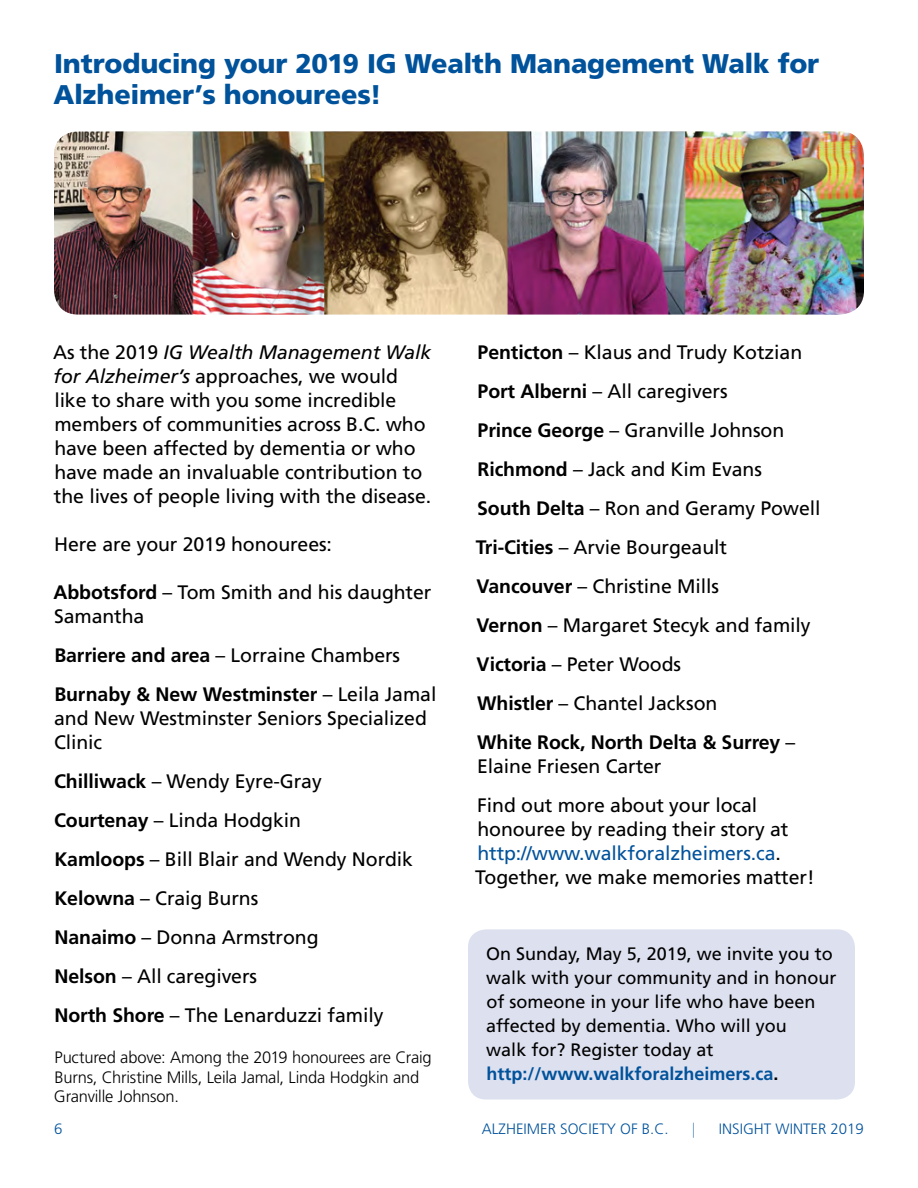
<style>
.page{position:relative;width:918px;height:1188px;background:#fff}
.page>*{position:absolute;margin:0;border:0;box-sizing:border-box;transform-origin:0 0}
.t1{font:900 27px/31.5px "Frutiger LT Std";letter-spacing:-.01em;color:#00529b}
.t2{font:19.5px/39px "Frutiger LT Std";letter-spacing:-.005em;color:#000}
.t3{font:700 19.5px/39px "Frutiger LT Std";letter-spacing:-.005em;color:#000}
.t4{font:18px/24px "Frutiger LT Std";color:#000}
.t5{font:300 16.5px/19.5px "Frutiger LT Std";letter-spacing:-.015em;color:#000}
.t6{font:300 15px "Frutiger LT Std";color:#00529b}
.t7{font:300 15px "Frutiger LT Std";color:#00529b;scale:.5 1}
.s1{font-style:italic}
.s2{font-weight:700}
.s3{font-weight:400}
.s4{color:#00529b}
.s5{font-weight:700;color:#00529b}
</style>
<div class="page">
<div style="left:468px;top:929px;width:387px;height:171px;background:#dde0ef;border-radius:18px"></div>
<img style="left:54px;top:131px;width:810px;height:184px">
<h1 class="t1" style="left:53px;top:48px;width:767px">Introducing your 2019 IG Wealth Management Walk for<br>Alzheimer’s honourees!</h1>
<p class="t2" style="left:53px;top:341px;width:380px;line-height:24px">As the 2019 <span class="s1">IG Wealth Management Walk for Alzheimer’s</span> approaches, we would like to share with you some incredible members of communities across B.C. who have been affected by dementia or who have made an invaluable contribution to the lives of people living with the disease.</p>
<p class="t2" style="left:54px;top:525px;width:279px">Here are your 2019 honourees:</p>
<p class="t2" style="left:53px;top:581px;width:380px;line-height:24px"><span class="s2">Abbotsford</span> – Tom Smith and his daughter<br>Samantha</p>
<p class="t3" style="left:54px;top:636px;width:384px">Barriere and area <span class="s3">– Lorraine Chambers<br></span>Burnaby &amp; New Westminster <span class="s3">– Leila Jamal</span></p>
<p class="t2" style="left:54px;top:707px;width:374px;line-height:24px">and New Westminster Seniors Specialized<br>Clinic</p>
<p class="t2" style="left:54px;top:762px;width:361px"><span class="s2">Chilliwack</span> – Wendy Eyre-Gray<br><span class="s2">Courtenay</span> – Linda Hodgkin<br><span class="s2">Kamloops</span> – Bill Blair and Wendy Nordik<br><span class="s2">Kelowna</span> – Craig Burns<br><span class="s2">Nanaimo</span> – Donna Armstrong<br><span class="s2">Nelson</span> – All caregivers<br><span class="s2">North Shore</span> – The Lenarduzzi family</p>
<p class="t5" style="left:54px;top:1048px;width:379px">Puctured above: Among the 2019 honourees are Craig<br>Burns, Christine Mills, Leila Jamal, Linda Hodgkin and<br>Granville Johnson.</p>
<p class="t2" style="left:476px;top:333px;width:346px"><span class="s2">Penticton</span> – Klaus and Trudy Kotzian<br><span class="s2">Port Alberni</span> – All caregivers<br><span class="s2">Prince George</span> – Granville Johnson<br><span class="s2">Richmond</span> – Jack and Kim Evans<br><span class="s2">South Delta</span> – Ron and Geramy Powell<br><span class="s2">Tri-Cities</span> – Arvie Bourgeault<br><span class="s2">Vancouver</span> – Christine Mills<br><span class="s2">Vernon</span> – Margaret Stecyk and family<br><span class="s2">Victoria</span> – Peter Woods<br><span class="s2">Whistler</span> – Chantel Jackson<br><span class="s2">White Rock, North Delta &amp; Surrey</span> –</p>
<p class="t2" style="left:477px;top:747px;width:282px">Elaine Friesen Carter<br>Find out more about your local</p>
<p class="t2" style="left:475px;top:818px;width:341px;line-height:24px">honouree by reading their story at <span class="s4">http://www.walkforalzheimers.ca</span>.<br>Together, we make memories matter!</p>
<p class="t4" style="left:486px;top:942px;width:352px">On Sunday, May 5, 2019, we invite you to walk with your community and in honour of someone in your life who have been affected by dementia. Who will you<br>walk for? Register today at <span class="s5">http://www.walkforalzheimers.ca</span><span class="s2">.</span></p>
<p class="t6" style="left:54px;top:1120px;width:10px">6</p>
<p class="t6" style="left:482px;top:1120px;width:188px">ALZHEIMER SOCIETY OF B.C.</p>
<p class="t7" style="left:693px;top:1120px;width:5px">|</p>
<p class="t6" style="left:719px;top:1120px;width:147px">INSIGHT WINTER 2019</p>
</div>
